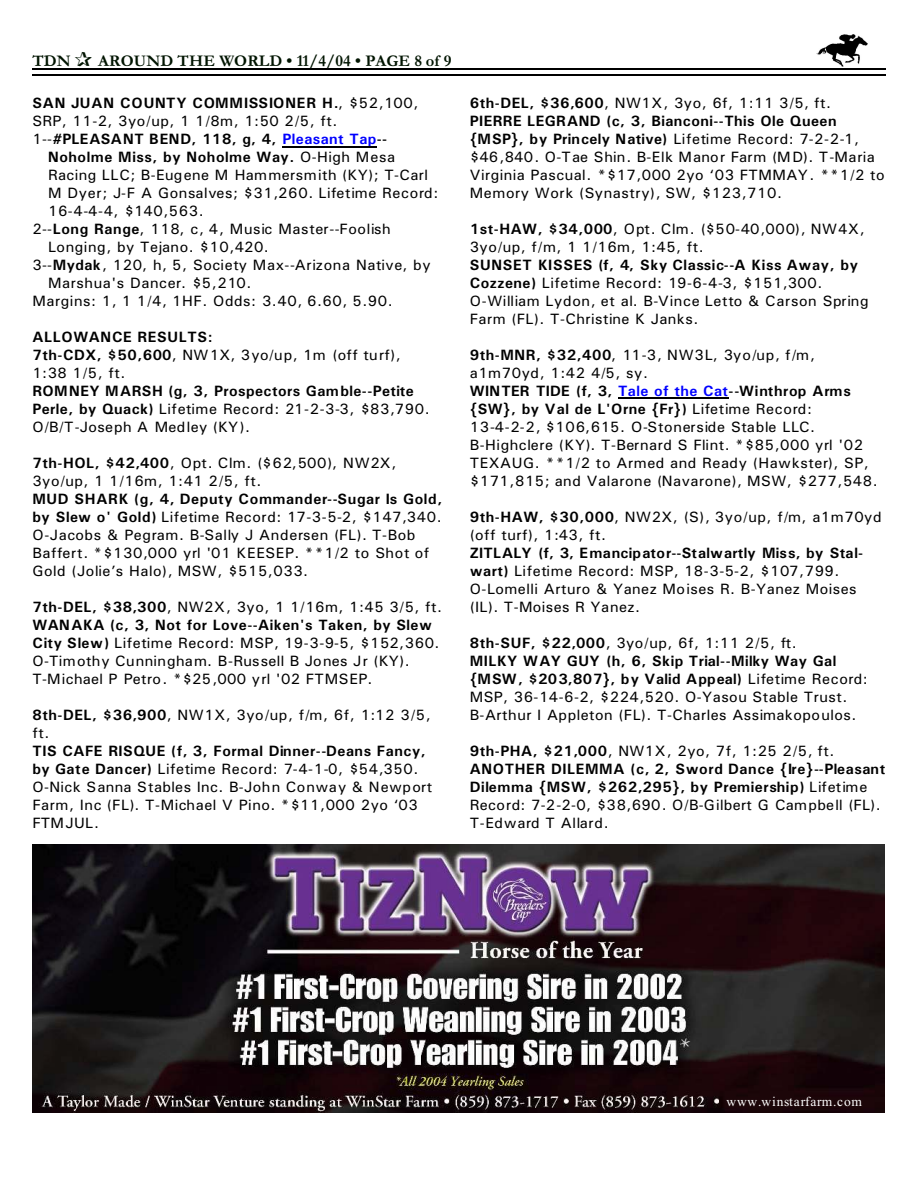
<style>
.page{position:relative;width:918px;height:1188px;background:#fff}
.page>*{position:absolute;margin:0;border:0;box-sizing:border-box;transform-origin:0 0}
.t1{font:700 16.5px "Garamond";letter-spacing:.005em;color:#001400}
.t2{font:15px/18px "Univers";letter-spacing:.035em;color:#000}
.t3{font:700 15px "Univers";letter-spacing:.035em;color:#000}
.t4{font:700 15px "Univers";letter-spacing:.055em;color:#000}
.t5{font:13.5px "Times New Roman";letter-spacing:.06em;color:#fff}
.s1{font-weight:400}
.s2{color:#00f}
.s3{font-weight:700}
.s4{font-weight:700;color:#00f}
</style>
<div class="page">
<img style="left:817px;top:35px;width:51px;height:31px">
<hr style="left:32px;top:68px;width:853px;height:1px;background:#000">
<hr style="left:32px;top:75px;width:853px;height:1px;background:#000">
<img style="left:32px;top:844px;width:852px;height:269px">
<hr style="left:283px;top:146px;width:94px;height:1px;background:#000">
<hr style="left:618px;top:398px;width:111px;height:1px;background:#000">
<p class="t1" style="left:32px;top:55px;width:40px">TDN</p>
<p class="t1" style="left:98px;top:55px;width:355px">AROUND THE WORLD • 11/4/04 • PAGE 8 of 9</p>
<p class="t4" style="left:32px;top:98px;width:387px">SAN JUAN COUNTY COMMISSIONER H.<span class="s1">, $52,100,</span></p>
<p class="t2" style="left:32px;top:114px;width:307px">SRP, 11-2, 3yo/up, 1 1/8m, 1:50 2/5, ft.</p>
<p class="t3" style="left:32px;top:134px;width:356px"><span class="s1">1--</span>#PLEASANT BEND, 118, g, 4, <span class="s2">Pleasant Tap</span>--</p>
<p class="t3" style="left:48px;top:152px;width:348px">Noholme Miss, by Noholme Way. <span class="s1">O-High Mesa</span></p>
<p class="t2" style="left:48px;top:168px;width:381px">Racing LLC; B-Eugene M Hammersmith (KY); T-Carl</p>
<p class="t2" style="left:48px;top:186px;width:392px">M Dyer; J-F A Gonsalves; $31,260. Lifetime Record:</p>
<p class="t2" style="left:48px;top:204px;width:157px">16-4-4-4, $140,563.</p>
<p class="t2" style="left:32px;top:222px;width:360px">2--<span class="s3">Long Range</span>, 118, c, 4, Music Master--Foolish</p>
<p class="t2" style="left:48px;top:240px;width:222px">Longing, by Tejano. $10,420.</p>
<p class="t2" style="left:32px;top:258px;width:400px">3--<span class="s3">Mydak</span>, 120, h, 5, Society Max--Arizona Native, by</p>
<p class="t2" style="left:48px;top:276px;width:205px">Marshua's Dancer. $5,210.</p>
<p class="t2" style="left:32px;top:294px;width:362px">Margins: 1, 1 1/4, 1HF. Odds: 3.40, 6.60, 5.90.</p>
<p class="t2" style="left:32px;top:329px;width:370px"><span class="s3">ALLOWANCE RESULTS:<br>7th-CDX, $50,600</span>, NW1X, 3yo/up, 1m (off turf),<br>1:38 1/5, ft.</p>
<p class="t2" style="left:32px;top:383px;width:399px"><span class="s3">ROMNEY MARSH (g, 3, Prospectors Gamble--Petite<br>Perle, by Quack)</span> Lifetime Record: 21-2-3-3, $83,790.<br>O/B/T-Joseph A Medley (KY).</p>
<p class="t2" style="left:32px;top:455px;width:365px"><span class="s3">7th-HOL, $42,400</span>, Opt. Clm. ($62,500), NW2X,<br>3yo/up, 1 1/16m, 1:41 2/5, ft.</p>
<p class="t2" style="left:32px;top:491px;width:411px"><span class="s3">MUD SHARK (g, 4, Deputy Commander--Sugar Is Gold, by Slew o' Gold)</span> Lifetime Record: 17-3-5-2, $147,340.<br>O-Jacobs &amp; Pegram. B-Sally J Andersen (FL). T-Bob Baffert. *$130,000 yrl '01 KEESEP. **1/2 to Shot of Gold (Jolie’s Halo), MSW, $515,033.</p>
<p class="t2" style="left:32px;top:599px;width:411px"><span class="s3">7th-DEL, $38,300</span>, NW2X, 3yo, 1 1/16m, 1:45 3/5, ft.<br><span class="s3">WANAKA (c, 3, Not for Love--Aiken's Taken, by Slew City Slew)</span> Lifetime Record: MSP, 19-3-9-5, $152,360.<br>O-Timothy Cunningham. B-Russell B Jones Jr (KY).<br>T-Michael P Petro. *$25,000 yrl '02 FTMSEP.</p>
<p class="t2" style="left:32px;top:707px;width:400px"><span class="s3">8th-DEL, $36,900</span>, NW1X, 3yo/up, f/m, 6f, 1:12 3/5, ft.</p>
<p class="t2" style="left:32px;top:743px;width:402px"><span class="s3">TIS CAFE RISQUE (f, 3, Formal Dinner--Deans Fancy, by Gate Dancer)</span> Lifetime Record: 7-4-1-0, $54,350.<br>O-Nick Sanna Stables Inc. B-John Conway &amp; Newport Farm, Inc (FL). T-Michael V Pino. *$11,000 2yo ‘03<br>FTMJUL.</p>
<p class="t2" style="left:470px;top:96px;width:416px"><span class="s3">6th-DEL, $36,600</span>, NW1X, 3yo, 6f, 1:11 3/5, ft.<br><span class="s3">PIERRE LEGRAND (c, 3, Bianconi--This Ole Queen {MSP}, by Princely Native)</span> Lifetime Record: 7-2-2-1, $46,840. O-Tae Shin. B-Elk Manor Farm (MD). T-Maria Virginia Pascual. *$17,000 2yo ‘03 FTMMAY. **1/2 to Memory Work (Synastry), SW, $123,710.</p>
<p class="t2" style="left:470px;top:221px;width:397px"><span class="s3">1st-HAW, $34,000</span>, Opt. Clm. ($50-40,000), NW4X,<br>3yo/up, f/m, 1 1/16m, 1:45, ft.</p>
<p class="t2" style="left:470px;top:257px;width:400px"><span class="s3">SUNSET KISSES (f, 4, Sky Classic--A Kiss Away, by Cozzene)</span> Lifetime Record: 19-6-4-3, $151,300.<br>O-William Lydon, et al. B-Vince Letto &amp; Carson Spring Farm (FL). T-Christine K Janks.</p>
<p class="t2" style="left:470px;top:347px;width:410px"><span class="s3">9th-MNR, $32,400</span>, 11-3, NW3L, 3yo/up, f/m, a1m70yd, 1:42 4/5, sy.<br><span class="s3">WINTER TIDE (f, 3,</span> <span class="s4">Tale of the Cat</span><span class="s3">--Winthrop Arms {SW}, by Val de L'Orne {Fr})</span> Lifetime Record:<br>13-4-2-2, $106,615. O-Stonerside Stable LLC.<br>B-Highclere (KY). T-Bernard S Flint. *$85,000 yrl '02<br>TEXAUG. **1/2 to Armed and Ready (Hawkster), SP, $171,815; and Valarone (Navarone), MSW, $277,548.</p>
<p class="t2" style="left:470px;top:509px;width:413px"><span class="s3">9th-HAW, $30,000</span>, NW2X, (S), 3yo/up, f/m, a1m70yd (off turf), 1:43, ft.</p>
<p class="t2" style="left:470px;top:545px;width:395px"><span class="s3">ZITLALY (f, 3, Emancipator--Stalwartly Miss, by Stal&shy;wart)</span> Lifetime Record: MSP, 18-3-5-2, $107,799.<br>O-Lomelli Arturo &amp; Yanez Moises R. B-Yanez Moises (IL). T-Moises R Yanez.</p>
<p class="t2" style="left:470px;top:635px;width:400px"><span class="s3">8th-SUF, $22,000</span>, 3yo/up, 6f, 1:11 2/5, ft.<br><span class="s3">MILKY WAY GUY (h, 6, Skip Trial--Milky Way Gal {MSW, $203,807}, by Valid Appeal)</span> Lifetime Record:<br>MSP, 36-14-6-2, $224,520. O-Yasou Stable Trust.<br>B-Arthur I Appleton (FL). T-Charles Assimakopoulos.</p>
<p class="t2" style="left:470px;top:743px;width:417px"><span class="s3">9th-PHA, $21,000</span>, NW1X, 2yo, 7f, 1:25 2/5, ft.<br><span class="s3">ANOTHER DILEMMA (c, 2, Sword Dance {Ire}--Pleasant Dilemma {MSW, $262,295}, by Premiership)</span> Lifetime Record: 7-2-2-0, $38,690. O/B-Gilbert G Campbell (FL).<br>T-Edward T Allard.</p>
<p class="t5" style="left:726px;top:1096px;width:137px">www.winstarfarm.com</p>
</div>
